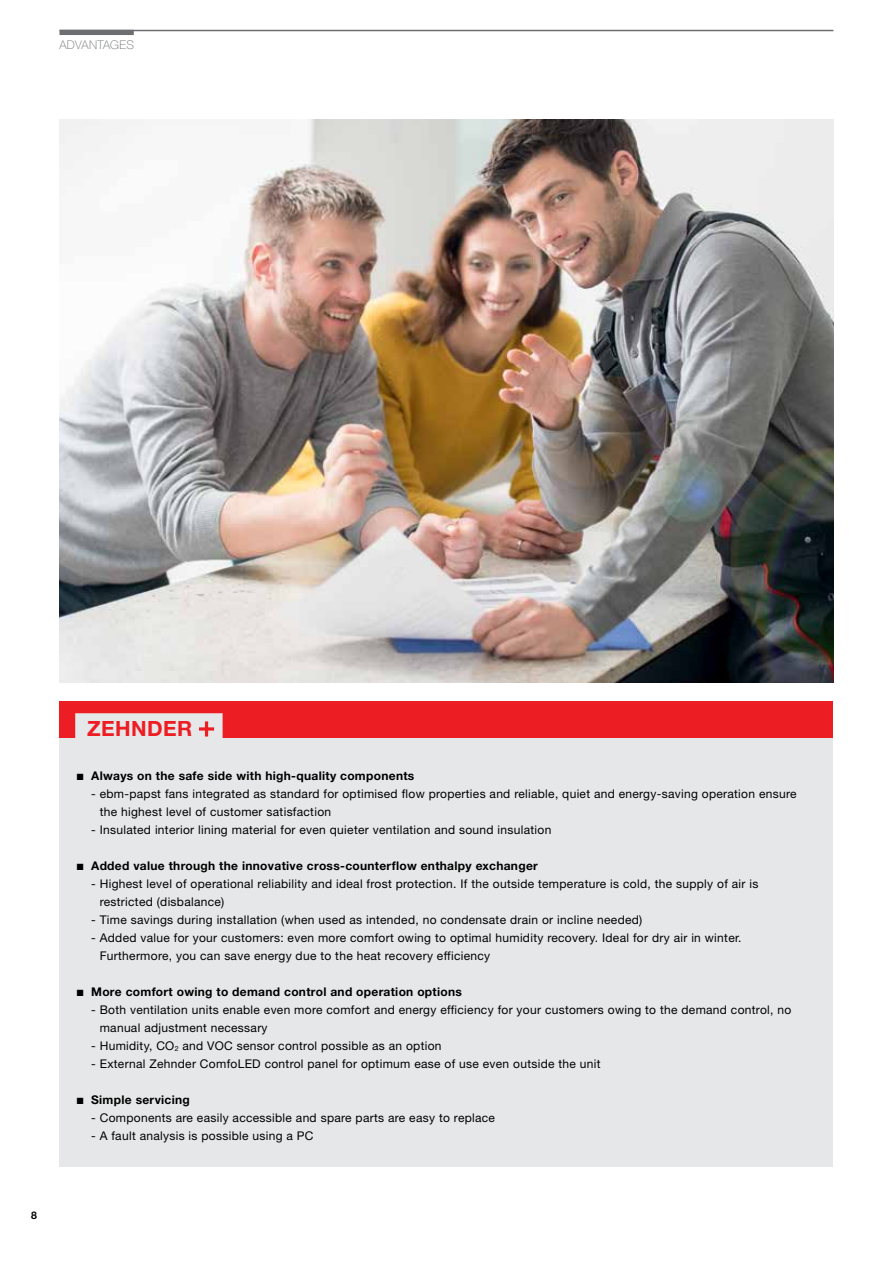
<style>
.page{position:relative;width:893px;height:1263px;background:#fff}
.page>*{position:absolute;margin:0;border:0;box-sizing:border-box;transform-origin:0 0}
.t1{font:700 21px "Helvetica Neue LTW1 G";letter-spacing:.02em;color:#ed1d24}
.t2{font:12px/18px "Helvetica Neue For Zehnder";letter-spacing:.025em;color:#000}
.t3{font:700 12px "Helvetica Neue LTW1 G";letter-spacing:.025em;color:#000}
.t4{font:100 12px "Helvetica Neue LTW1 G";letter-spacing:.025em;color:#6d6e71}
.t5{font:700 10.5px "Helvetica Neue LTW1 G";color:#000}
.s1{font-family:"Helvetica Neue For Zehnder";font-weight:400}
</style>
<div class="page">
<div style="left:60px;top:737px;width:773px;height:429px;background:#e6e7e8"></div>
<div style="left:60px;top:701px;width:773px;height:36px;background:#ed1d24"></div>
<div style="left:75px;top:713px;width:148px;height:30px;background:#e6e7e8"></div>
<svg style="left:199px;top:721px;width:15px;height:15px"></svg>
<hr style="left:60px;top:30px;width:773px;height:1px;background:#6d6e71">
<div style="left:60px;top:30px;width:74px;height:5px;background:#6d6e71"></div>
<img style="left:60px;top:119px;width:773px;height:563px">
<p class="t4" style="left:60px;top:37px;width:76px">ADVANTAGES</p>
<p class="t5" style="left:31px;top:1209px;width:7px">8</p>
<h1 class="t1" style="left:87px;top:716px;width:107px">ZEHNDER</h1>
<p class="t3" style="left:76px;top:768px;width:340px"><span class="s1">■</span> Always on the safe side with high-quality components</p>
<p class="t2" style="left:100px;top:784px;width:698px;text-indent:-9px">- ebm-papst fans integrated as standard for optimised flow properties and reliable, quiet and energy-saving operation ensure the highest level of customer satisfaction</p>
<p class="t2" style="left:91px;top:820px;width:462px">- Insulated interior lining material for even quieter ventilation and sound insulation</p>
<p class="t3" style="left:76px;top:858px;width:463px"><span class="s1">■</span> Added value through the innovative cross-counterflow enthalpy exchanger</p>
<p class="t2" style="left:100px;top:874px;width:660px;text-indent:-9px">- Highest level of operational reliability and ideal frost protection. If the outside temperature is cold, the supply of air is restricted (disbalance)</p>
<p class="t2" style="left:91px;top:910px;width:553px">- Time savings during installation (when used as intended, no condensate drain or incline needed)</p>
<p class="t2" style="left:100px;top:928px;width:643px;text-indent:-9px">- Added value for your customers: even more comfort owing to optimal humidity recovery. Ideal for dry air in winter.<br>Furthermore, you can save energy due to the heat recovery efficiency</p>
<p class="t3" style="left:76px;top:984px;width:387px"><span class="s1">■</span> More comfort owing to demand control and operation options</p>
<p class="t2" style="left:100px;top:1000px;width:693px;text-indent:-9px">- Both ventilation units enable even more comfort and energy efficiency for your customers owing to the demand control, no manual adjustment necessary</p>
<p class="t2" style="left:91px;top:1036px;width:352px">- Humidity, CO<sub>2</sub> and VOC sensor control possible as an option</p>
<p class="t2" style="left:91px;top:1054px;width:511px">- External Zehnder ComfoLED control panel for optimum ease of use even outside the unit</p>
<p class="t3" style="left:76px;top:1092px;width:115px"><span class="s1">■</span> Simple servicing</p>
<p class="t2" style="left:91px;top:1108px;width:405px">- Components are easily accessible and spare parts are easy to replace</p>
<p class="t2" style="left:91px;top:1126px;width:224px">- A fault analysis is possible using a PC</p>
</div>
